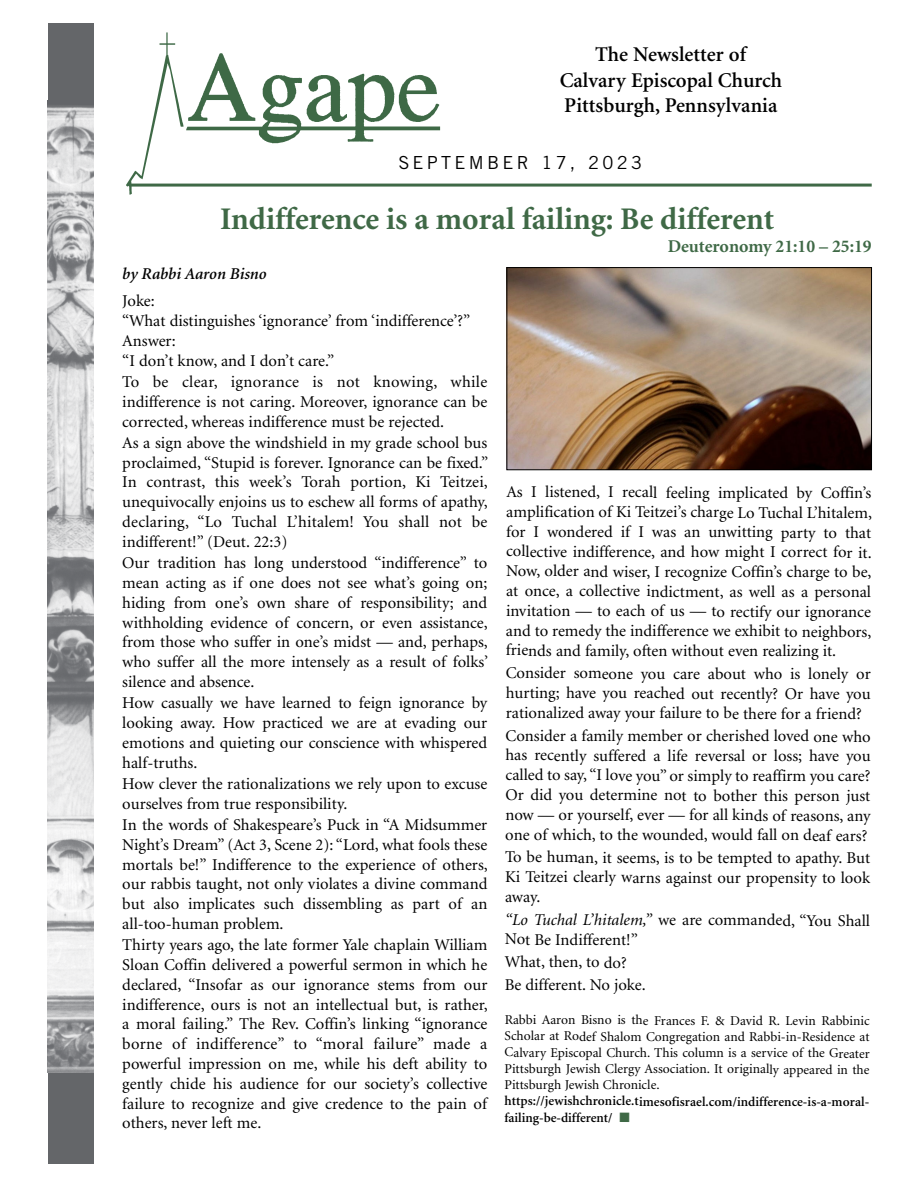
<style>
.page{position:relative;width:918px;height:1188px;background:#fff}
.page>*{position:absolute;margin:0;border:0;box-sizing:border-box;transform-origin:0 0}
.t1{font:700 31.5px "Minion";color:#3f6946}
.t2{font:600 21px/25.2px "Minion";color:#000;text-align:center}
.t3{font:700 18px "Minion";color:#3f6946}
.t4{font:18px "Trade Gothic";letter-spacing:.185em;color:#000}
.t5{font:16.5px/20.1px "Minion";color:#000;text-align:justify}
.t6{font:italic 600 16.5px "Minion";color:#000}
.t7{font:13.5px/16px "Minion";letter-spacing:-.005em;color:#000;text-align:justify}
.t8{font:600 13.5px/16.5px "Minion";color:#000}
.s1{font-style:italic}
.s2{color:#3f6946}
</style>
<div class="page">
<div style="left:48px;top:23px;width:46px;height:1140px;background:#646669"></div>
<img style="left:126px;top:32px;width:321px;height:163px">
<hr style="left:130px;top:184px;width:742px;height:3px;background:#3f6946">
<img style="left:48px;top:106px;width:46px;height:966px">
<img style="left:509px;top:269px;width:361px;height:199px">
<div style="left:507px;top:267px;width:365px;height:203px;border:1px solid #000"></div>
<p class="t2" style="left:560px;top:44px;width:224px">The Newsletter of<br>Calvary Episcopal Church<br>Pittsburgh, Pennsylvania</p>
<p class="t4" style="left:398px;top:156px;width:245px">SEPTEMBER 17, 2023</p>
<h1 class="t1" style="left:220px;top:207px;width:556px">Indifference is a moral failing: Be different</h1>
<p class="t3" style="left:668px;top:240px;width:206px">Deuteronomy 21:10 – 25:19</p>
<p class="t6" style="left:122px;top:267px;width:146px">by Rabbi Aaron Bisno</p>
<p class="t5" style="left:122px;top:292px;width:367px;text-align:left">Joke:<br>“What distinguishes ‘ignorance’ from ‘indifference’?” Answer:<br>“I don’t know, and I don’t care.”<br>To be clear, ignorance is not knowing, while indifference is not caring. Moreover, ignorance can be corrected, whereas indifference must be rejected.<br>As a sign above the windshield in my grade school bus proclaimed, “Stupid is forever. Ignorance can be fixed.” In contrast, this week’s Torah portion, Ki Teitzei, unequivocally enjoins us to eschew all forms of apathy, declaring, “Lo Tuchal L’hitalem! You shall not be indifferent!” (Deut. 22:3)<br>Our tradition has long understood “indifference” to mean acting as if one does not see what’s going on; hiding from one’s own share of responsibility; and withholding evidence of concern, or even assistance, from those who suffer in one’s midst — and, perhaps, who suffer all the more intensely as a result of folks’ silence and absence.<br>How casually we have learned to feign ignorance by looking away. How practiced we are at evading our emotions and quieting our conscience with whispered half-truths.<br>How clever the rationalizations we rely upon to excuse ourselves from true responsibility.<br>In the words of Shakespeare’s Puck in “A Midsummer Night’s Dream” (Act 3, Scene 2): “Lord, what fools these mortals be!” Indifference to the experience of others, our rabbis taught, not only violates a divine command but also implicates such dissembling as part of an all-too-human problem.<br>Thirty years ago, the late former Yale chaplain William Sloan Coffin delivered a powerful sermon in which he declared, “Insofar as our ignorance stems from our indifference, ours is not an intellectual but, is rather, a moral failing.” The Rev. Coffin’s linking “ignorance borne of indifference” to “moral failure” made a powerful impression on me, while his deft ability to gently chide his audience for our society’s collective failure to recognize and give credence to the pain of others, never left me.</p>
<p class="t5" style="left:506px;top:484px;width:368px">As I listened, I recall feeling implicated by Coffin’s amplification of Ki Teitzei’s charge Lo Tuchal L’hitalem, for I wondered if I was an unwitting party to that collective indifference, and how might I correct for it.<br>Now, older and wiser, I recognize Coffin’s charge to be, at once, a collective indictment, as well as a personal invitation — to each of us — to rectify our ignorance and to remedy the indifference we exhibit to neighbors, friends and family, often without even realizing it.</p>
<p class="t5" style="left:506px;top:665px;width:367px">Consider someone you care about who is lonely or hurting; have you reached out recently? Or have you rationalized away your failure to be there for a friend?</p>
<p class="t5" style="left:505px;top:727px;width:367px">Consider a family member or cherished loved one who has recently suffered a life reversal or loss; have you called to say, “I love you” or simply to reaffirm you care?<br>Or did you determine not to bother this person just now — or yourself, ever — for all kinds of reasons, any one of which, to the wounded, would fall on deaf ears?</p>
<p class="t5" style="left:505px;top:849px;width:367px;line-height:19.5px">To be human, it seems, is to be tempted to apathy. But Ki Teitzei clearly warns against our propensity to look away.</p>
<p class="t5" style="left:505px;top:912px;width:367px;line-height:19.2px"><span class="s1">“Lo Tuchal L’hitalem,”</span> we are commanded, “You Shall<br>Not Be Indifferent!”</p>
<p class="t5" style="left:505px;top:952px;width:142px;line-height:22.8px">What, then, to do?<br>Be different. No joke.</p>
<p class="t7" style="left:504px;top:1013px;width:367px">Rabbi Aaron Bisno is the Frances F. &amp; David R. Levin Rabbinic Scholar at Rodef Shalom Congregation and Rabbi-in-Residence at Calvary Episcopal Church. This column is a service of the Greater Pittsburgh Jewish Clergy Association. It originally appeared in the Pittsburgh Jewish Chronicle.</p>
<p class="t8" style="left:504px;top:1094px;width:367px">https://jewishchronicle.timesofisrael.com/indifference-is-a-moral&shy;failing-be-different/ <span class="s2">■</span></p>
</div>
